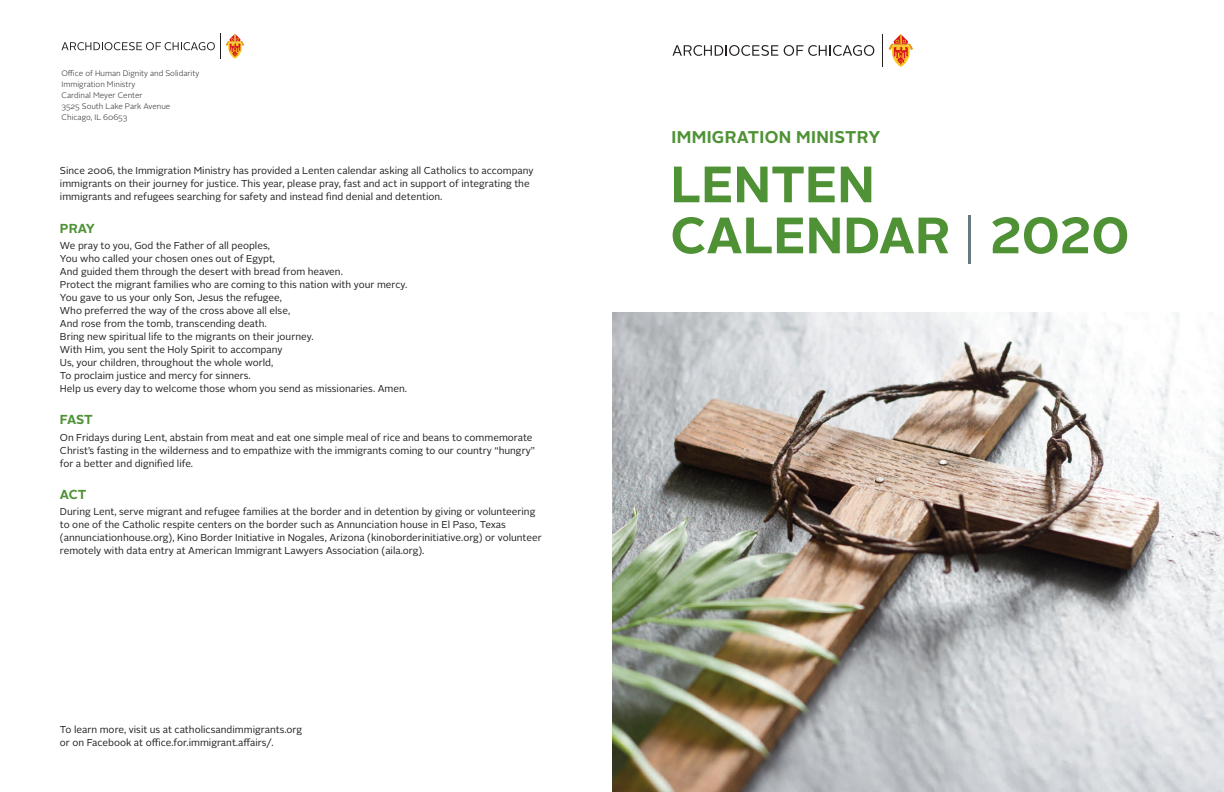
<style>
.page{position:relative;width:1224px;height:792px;background:#fff}
.page>*{position:absolute;margin:0;border:0;box-sizing:border-box;transform-origin:0 0}
.t1{font:700 51px/51px "Alright Sans";color:#4f9236}
.t2{font:700 17px "Alright Sans";letter-spacing:.02em;color:#4f9236}
.t3{font:700 13px "Alright Sans";letter-spacing:-.01em;color:#4f9236}
.t4{font:10px/13px "Alright Sans";color:#231f20}
.t5{font:300 8px/11px "Alright Sans";color:#231f20}
.s1{font-weight:300;color:#657b80}
</style>
<div class="page">
<hr style="left:882px;top:34px;width:1px;height:33px;background:#231f20">
<svg style="left:672px;top:45px;width:106px;height:11px"></svg>
<svg style="left:784px;top:45px;width:90px;height:11px"></svg>
<svg style="left:888px;top:34px;width:25px;height:33px"></svg>
<img style="left:612px;top:313px;width:612px;height:479px">
<svg style="left:61px;top:42px;width:154px;height:8px"></svg>
<svg style="left:225px;top:34px;width:19px;height:25px"></svg>
<p class="t5" style="left:61px;top:68px;width:139px">Office of Human Dignity and Solidarity<br>Immigration Ministry<br>Cardinal Meyer Center<br>3525 South Lake Park Avenue<br>Chicago, IL 60653</p>
<p class="t4" style="left:60px;top:165px;width:475px">Since 2006, the Immigration Ministry has provided a Lenten calendar asking all Catholics to accompany immigrants on their journey for justice. This year, please pray, fast and act in support of integrating the immigrants and refugees searching for safety and instead find denial and detention.</p>
<h3 class="t3" style="left:60px;top:223px;width:37px">PRAY</h3>
<p class="t4" style="left:60px;top:240px;width:349px">We pray to you, God the Father of all peoples,<br>You who called your chosen ones out of Egypt,<br>And guided them through the desert with bread from heaven.<br>Protect the migrant families who are coming to this nation with your mercy.<br>You gave to us your only Son, Jesus the refugee,<br>Who preferred the way of the cross above all else,<br>And rose from the tomb, transcending death.<br>Bring new spiritual life to the migrants on their journey.<br>With Him, you sent the Holy Spirit to accompany<br>Us, your children, throughout the whole world,<br>To proclaim justice and mercy for sinners.<br>Help us every day to welcome those whom you send as missionaries. Amen.</p>
<h3 class="t3" style="left:60px;top:415px;width:34px">FAST</h3>
<p class="t4" style="left:60px;top:432px;width:477px">On Fridays during Lent, abstain from meat and eat one simple meal of rice and beans to commemorate<br>Christ’s fasting in the wilderness and to empathize with the immigrants coming to our country “hungry” for a better and dignified life.</p>
<h3 class="t3" style="left:60px;top:490px;width:28px">ACT</h3>
<p class="t4" style="left:60px;top:506px;width:483px">During Lent, serve migrant and refugee families at the border and in detention by giving or volunteering to one of the Catholic respite centers on the border such as Annunciation house in El Paso, Texas (annunciationhouse.org), Kino Border Initiative in Nogales, Arizona (kinoborderinitiative.org) or volunteer remotely with data entry at American Immigrant Lawyers Association (aila.org).</p>
<p class="t4" style="left:60px;top:724px;width:244px">To learn more, visit us at catholicsandimmigrants.org or on Facebook at office.for.immigrant.affairs/.</p>
<h2 class="t2" style="left:672px;top:131px;width:210px">IMMIGRATION MINISTRY</h2>
<h1 class="t1" style="left:670px;top:164px;width:461px">LENTEN<br>CALENDAR <span class="s1">|</span> 2020</h1>
</div>
